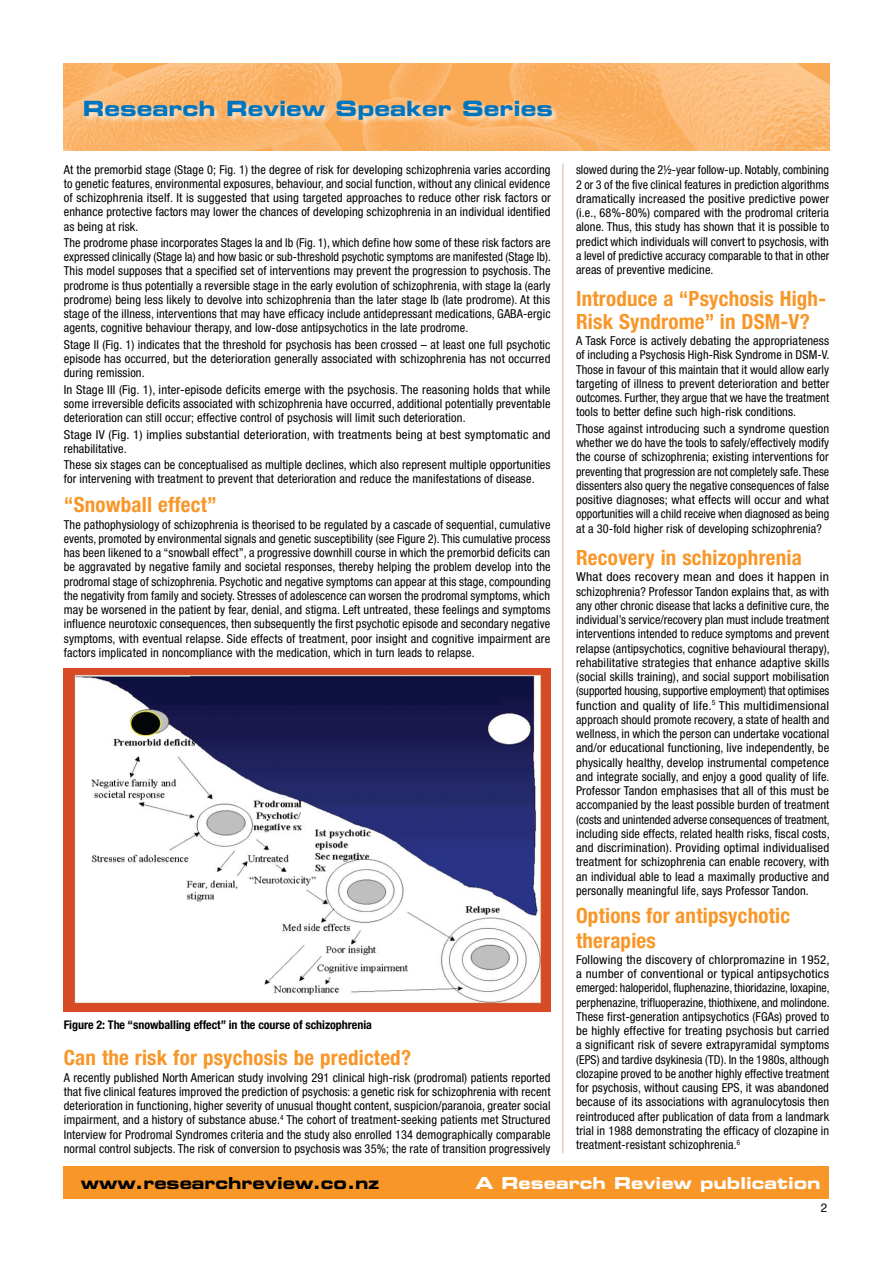
<style>
.page{position:relative;width:893px;height:1263px;background:#fff}
.page>*{position:absolute;margin:0;border:0;box-sizing:border-box;transform-origin:0 0}
.t1{font:700 condensed 21px/22.5px "Helvetica Neue LT Pro";letter-spacing:.01em;color:#f89628}
.t2{font:21px "Eurostile Bold Extended Two";color:#0075bf}
.t3{font:16.5px "Eurostile Bold Extended Two";color:#fff}
.t4{font:16.5px "Eurostile Bold Extended Two";color:#000}
.t5{font:condensed 12.3px/14.2px "Helvetica Neue LT Pro";letter-spacing:.01em;color:#000;text-align:justify}
.t6{font:condensed 12.3px/14.2px "Helvetica Neue LT Pro";letter-spacing:.01em;color:#000;text-align:justify;scale:1.09 1}
.t7{font:condensed 12.3px/14.2px "Helvetica Neue LT Pro";letter-spacing:.01em;color:#000;text-align:justify;scale:1.05 1}
.t8{font:condensed 12.3px/14.2px "Helvetica Neue LT Pro";letter-spacing:.01em;color:#000;scale:1.06 1}
.t9{font:700 condensed 12px "Helvetica Neue LT Pro";color:#000}
.t10{font:12px "Helvetica Neue LT Pro";color:#000}
</style>
<div class="page">
<img style="left:64px;top:64px;width:765px;height:86px">
<div style="left:83px;top:99px;width:477px;height:28px;background:#fff;opacity:.7"></div>
<div style="left:64px;top:1166px;width:765px;height:33px;background:#f89628"></div>
<hr style="left:562px;top:163px;width:1px;height:990px;background:#dab1a1">
<img style="left:64px;top:669px;width:487px;height:343px">
<h1 class="t2" style="left:83px;top:94px;width:472px">Research Review Speaker Series</h1>
<p class="t5" style="left:64px;top:162px;width:489px">At the premorbid stage (Stage 0; Fig. 1) the degree of risk for developing schizophrenia varies according to genetic features, environmental exposures, behaviour, and social function, without any clinical evidence of schizophrenia itself. It is suggested that using targeted approaches to reduce other risk factors or enhance protective factors may lower the chances of developing schizophrenia in an individual identified as being at risk.</p>
<p class="t5" style="left:64px;top:235px;width:489px">The prodrome phase incorporates Stages Ia and Ib (Fig. 1), which define how some of these risk factors are expressed clinically (Stage Ia) and how basic or sub-threshold psychotic symptoms are manifested (Stage Ib).<br>This model supposes that a specified set of interventions may prevent the progression to psychosis. The prodrome is thus potentially a reversible stage in the early evolution of schizophrenia, with stage Ia (early prodrome) being less likely to devolve into schizophrenia than the later stage Ib (late prodrome). At this stage of the illness, interventions that may have efficacy include antidepressant medications, GABA-ergic agents, cognitive behaviour therapy, and low-dose antipsychotics in the late prodrome.</p>
<p class="t5" style="left:64px;top:337px;width:488px">Stage II (Fig. 1) indicates that the threshold for psychosis has been crossed – at least one full psychotic episode has occurred, but the deterioration generally associated with schizophrenia has not occurred during remission.</p>
<p class="t5" style="left:64px;top:382px;width:488px">In Stage III (Fig. 1), inter-episode deficits emerge with the psychosis. The reasoning holds that while some irreversible deficits associated with schizophrenia have occurred, additional potentially preventable deterioration can still occur; effective control of psychosis will limit such deterioration.</p>
<p class="t8" style="left:64px;top:427px;width:461px">Stage IV (Fig. 1) implies substantial deterioration, with treatments being at best symptomatic and rehabilitative.</p>
<p class="t5" style="left:64px;top:458px;width:488px">These six stages can be conceptualised as multiple declines, which also represent multiple opportunities for intervening with treatment to prevent that deterioration and reduce the manifestations of disease.</p>
<h1 class="t1" style="left:64px;top:493px;width:155px">“Snowball effect”</h1>
<p class="t5" style="left:64px;top:517px;width:488px">The pathophysiology of schizophrenia is theorised to be regulated by a cascade of sequential, cumulative events, promoted by environmental signals and genetic susceptibility (see Figure 2). This cumulative process has been likened to a “snowball effect”, a progressive downhill course in which the premorbid deficits can be aggravated by negative family and societal responses, thereby helping the problem develop into the prodromal stage of schizophrenia. Psychotic and negative symptoms can appear at this stage, compounding the negativity from family and society. Stresses of adolescence can worsen the prodromal symptoms, which may be worsened in the patient by fear, denial, and stigma. Left untreated, these feelings and symptoms influence neurotoxic consequences, then subsequently the first psychotic episode and secondary negative symptoms, with eventual relapse. Side effects of treatment, poor insight and cognitive impairment are factors implicated in noncompliance with the medication, which in turn leads to relapse.</p>
<p class="t9" style="left:64px;top:1017px;width:310px">Figure 2: The “snowballing effect” in the course of schizophrenia</p>
<h1 class="t1" style="left:64px;top:1046px;width:349px">Can the risk for psychosis be predicted?</h1>
<p class="t5" style="left:64px;top:1070px;width:488px">A recently published North American study involving 291 clinical high-risk (prodromal) patients reported that five clinical features improved the prediction of psychosis: a genetic risk for schizophrenia with recent deterioration in functioning, higher severity of unusual thought content, suspicion/paranoia, greater social impairment, and a history of substance abuse.<sup>4</sup> The cohort of treatment-seeking patients met Structured Interview for Prodromal Syndromes criteria and the study also enrolled 134 demographically comparable normal control subjects. The risk of conversion to psychosis was 35%; the rate of transition progressively</p>
<p class="t5" style="left:576px;top:163px;width:255px">slowed during the 2½-year follow-up. Notably, combining 2 or 3 of the five clinical features in prediction algorithms dramatically increased the positive predictive power (i.e., 68%-80%) compared with the prodromal criteria alone. Thus, this study has shown that it is possible to predict which individuals will convert to psychosis, with a level of predictive accuracy comparable to that in other areas of preventive medicine.</p>
<h1 class="t1" style="left:576px;top:287px;width:252px">Introduce a “Psychosis High-<br>Risk Syndrome” in DSM-V?</h1>
<p class="t5" style="left:576px;top:334px;width:255px">A Task Force is actively debating the appropriateness of including a Psychosis High-Risk Syndrome in DSM-V.<br>Those in favour of this maintain that it would allow early targeting of illness to prevent deterioration and better outcomes. Further, they argue that we have the treatment tools to better define such high-risk conditions.</p>
<p class="t5" style="left:576px;top:421px;width:255px">Those against introducing such a syndrome question whether we do have the tools to safely/effectively modify the course of schizophrenia; existing interventions for preventing that progression are not completely safe. These dissenters also query the negative consequences of false positive diagnoses; what effects will occur and what opportunities will a child receive when diagnosed as being at a 30-fold higher risk of developing schizophrenia?</p>
<h1 class="t1" style="left:576px;top:546px;width:227px">Recovery in schizophrenia</h1>
<p class="t6" style="left:576px;top:570px;width:234px">What does recovery mean and does it happen in schizophrenia? Professor Tandon explains that, as with any other chronic disease that lacks a definitive cure, the individual’s service/recovery plan must include treatment interventions intended to reduce symptoms and prevent relapse (antipsychotics, cognitive behavioural therapy), rehabilitative strategies that enhance adaptive skills (social skills training), and social support mobilisation (supported housing, supportive employment) that optimises function and quality of life.<sup>5</sup> This multidimensional approach should promote recovery, a state of health and wellness, in which the person can undertake vocational and/or educational functioning, live independently, be physically healthy, develop instrumental competence and integrate socially, and enjoy a good quality of life.<br>Professor Tandon emphasises that all of this must be accompanied by the least possible burden of treatment (costs and unintended adverse consequences of treatment, including side effects, related health risks, fiscal costs, and discrimination). Providing optimal individualised treatment for schizophrenia can enable recovery, with an individual able to lead a maximally productive and personally meaningful life, says Professor Tandon.</p>
<h1 class="t1" style="left:576px;top:903px;width:216px;line-height:24.6px">Options for antipsychotic therapies</h1>
<p class="t7" style="left:576px;top:952px;width:243px">Following the discovery of chlorpromazine in 1952, a number of conventional or typical antipsychotics emerged: haloperidol, fluphenazine, thioridazine, loxapine, perphenazine, trifluoperazine, thiothixene, and molindone.<br>These first-generation antipsychotics (FGAs) proved to be highly effective for treating psychosis but carried a significant risk of severe extrapyramidal symptoms (EPS) and tardive dsykinesia (TD). In the 1980s, although clozapine proved to be another highly effective treatment for psychosis, without causing EPS, it was abandoned because of its associations with agranulocytosis then reintroduced after publication of data from a landmark trial in 1988 demonstrating the efficacy of clozapine in treatment-resistant schizophrenia.<sup>6</sup></p>
<h2 class="t4" style="left:81px;top:1172px;width:300px">www.researchreview.co.nz</h2>
<h2 class="t3" style="left:475px;top:1172px;width:347px">A Research Review publication</h2>
<p class="t10" style="left:821px;top:1200px;width:8px">2</p>
</div>
